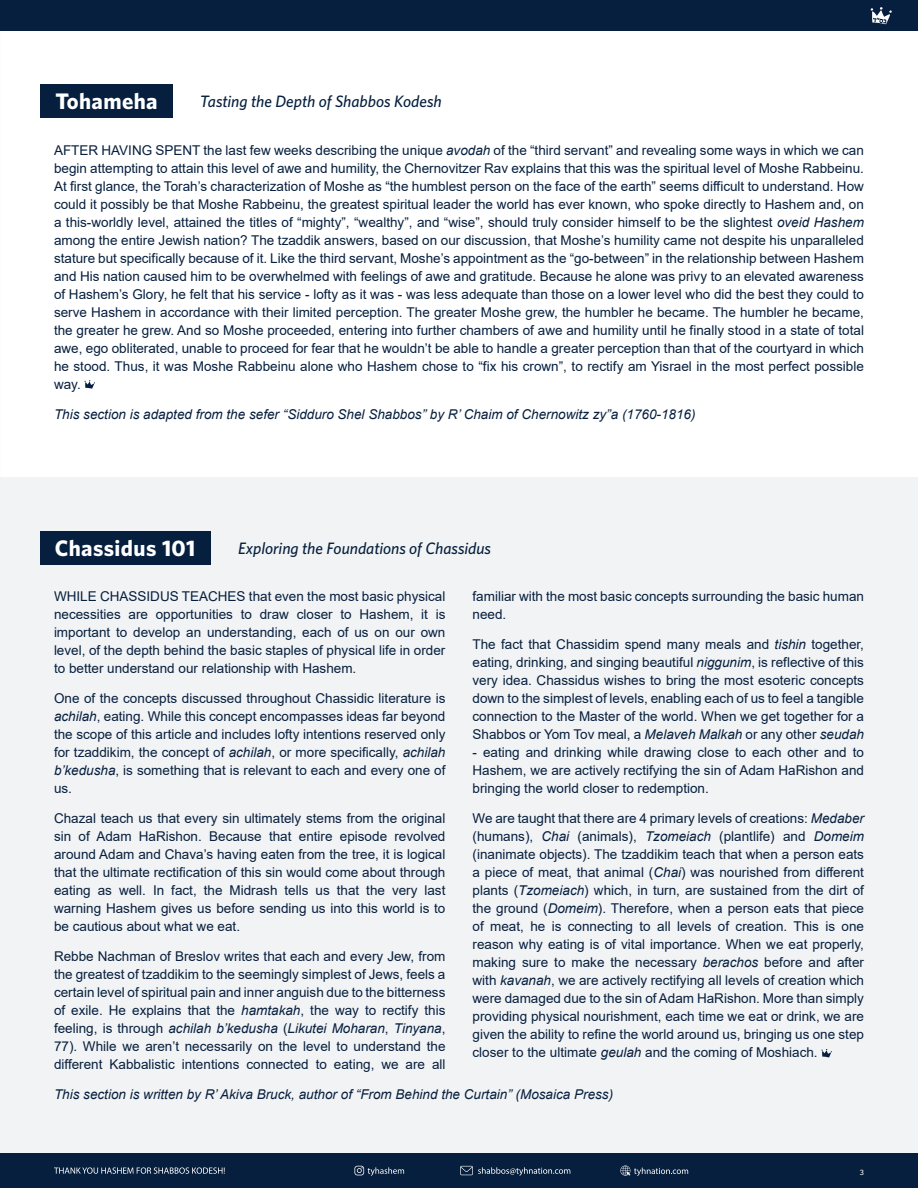
<style>
.page{position:relative;width:918px;height:1188px;background:#fff}
.page>*{position:absolute;margin:0;border:0;box-sizing:border-box;transform-origin:0 0}
.t1{font:700 22.5px "Whitney";letter-spacing:.02em;color:#fff}
.t2{font:italic 500 16.5px "Whitney";color:#061f3e}
.t3{font:13.5px/18px "Arial";color:#061f3e;text-align:justify}
.t4{font:italic 13.5px "Arial";color:#061f3e}
.t5{font:500 7.5px "Raleway";color:#fff}
.s1{font-style:italic}
</style>
<div class="page">
<div style="left:0;top:477px;width:918px;height:711px;background:#f2f3f4"></div>
<div style="left:40px;top:84px;width:133px;height:34px;background:#061f3e"></div>
<svg style="left:84px;top:380px;width:11px;height:9px"></svg>
<div style="left:40px;top:531px;width:171px;height:34px;background:#061f3e"></div>
<svg style="left:821px;top:1049px;width:11px;height:8px"></svg>
<div style="left:0;top:1154px;width:918px;height:34px;background:#061f3e"></div>
<svg style="left:460px;top:1166px;width:110px;height:10px"></svg>
<svg style="left:354px;top:1166px;width:50px;height:10px"></svg>
<svg style="left:620px;top:1166px;width:68px;height:10px"></svg>
<svg style="left:54px;top:1167px;width:171px;height:7px"></svg>
<div style="left:0;top:0;width:918px;height:31px;background:#061f3e"></div>
<svg style="left:871px;top:7px;width:21px;height:17px"></svg>
<p class="t1" style="left:55px;top:88px;width:104px">Tohameha</p>
<p class="t2" style="left:200px;top:91px;width:243px">Tasting the Depth of Shabbos Kodesh</p>
<p class="t3" style="left:54px;top:141px;width:812px">AFTER HAVING SPENT the last few weeks describing the unique <span class="s1">avodah</span> of the “third servant” and revealing some ways in which we can begin attempting to attain this level of awe and humility, the Chernovitzer Rav explains that this was the spiritual level of Moshe Rabbeinu.<br>At first glance, the Torah’s characterization of Moshe as “the humblest person on the face of the earth” seems difficult to understand. How could it possibly be that Moshe Rabbeinu, the greatest spiritual leader the world has ever known, who spoke directly to Hashem and, on a this-worldly level, attained the titles of “mighty”, “wealthy”, and “wise”, should truly consider himself to be the slightest <span class="s1">oveid Hashem </span>among the entire Jewish nation? The tzaddik answers, based on our discussion, that Moshe’s humility came not despite his unparalleled stature but specifically because of it. Like the third servant, Moshe’s appointment as the “go-between” in the relationship between Hashem and His nation caused him to be overwhelmed with feelings of awe and gratitude. Because he alone was privy to an elevated awareness of Hashem’s Glory, he felt that his service - lofty as it was - was less adequate than those on a lower level who did the best they could to serve Hashem in accordance with their limited perception. The greater Moshe grew, the humbler he became. The humbler he became, the greater he grew. And so Moshe proceeded, entering into further chambers of awe and humility until he finally stood in a state of total awe, ego obliterated, unable to proceed for fear that he wouldn’t be able to handle a greater perception than that of the courtyard in which he stood. Thus, it was Moshe Rabbeinu alone who Hashem chose to “fix his crown”, to rectify am Yisrael in the most perfect possible way.</p>
<p class="t4" style="left:54px;top:405px;width:643px">This section is adapted from the sefer “Sidduro Shel Shabbos” by R’ Chaim of Chernowitz zy”a (1760-1816)</p>
<p class="t1" style="left:55px;top:534px;width:142px">Chassidus 101</p>
<p class="t2" style="left:238px;top:538px;width:255px">Exploring the Foundations of Chassidus</p>
<p class="t3" style="left:54px;top:588px;width:393px">WHILE CHASSIDUS TEACHES that even the most basic physical necessities are opportunities to draw closer to Hashem, it is important to develop an understanding, each of us on our own level, of the depth behind the basic staples of physical life in order to better understand our relationship with Hashem.</p>
<p class="t3" style="left:54px;top:690px;width:393px">One of the concepts discussed throughout Chassidic literature is <span class="s1">achilah</span>, eating. While this concept encompasses ideas far beyond the scope of this article and includes lofty intentions reserved only for tzaddikim, the concept of <span class="s1">achilah</span>, or more specifically, <span class="s1">achilah b’kedusha</span>, is something that is relevant to each and every one of us.</p>
<p class="t3" style="left:54px;top:810px;width:393px">Chazal teach us that every sin ultimately stems from the original sin of Adam HaRishon. Because that entire episode revolved around Adam and Chava’s having eaten from the tree, it is logical that the ultimate rectification of this sin would come about through eating as well. In fact, the Midrash tells us that the very last warning Hashem gives us before sending us into this world is to be cautious about what we eat.</p>
<p class="t3" style="left:54px;top:947px;width:393px">Rebbe Nachman of Breslov writes that each and every Jew, from the greatest of tzaddikim to the seemingly simplest of Jews, feels a certain level of spiritual pain and inner anguish due to the bitterness of exile. He explains that the <span class="s1">hamtakah</span>, the way to rectify this feeling, is through <span class="s1">achilah b’kedusha</span> (<span class="s1">Likutei Moharan</span>, <span class="s1">Tinyana</span>, 77). While we aren’t necessarily on the level to understand the different Kabbalistic intentions connected to eating, we are all</p>
<p class="t3" style="left:473px;top:587px;width:393px">familiar with the most basic concepts surrounding the basic human need.</p>
<p class="t3" style="left:473px;top:635px;width:393px">The fact that Chassidim spend many meals and <span class="s1">tishin</span> together, eating, drinking, and singing beautiful <span class="s1">niggunim</span>, is reflective of this very idea. Chassidus wishes to bring the most esoteric concepts down to the simplest of levels, enabling each of us to feel a tangible connection to the Master of the world. When we get together for a Shabbos or Yom Tov meal, a <span class="s1">Melaveh Malkah</span> or any other <span class="s1">seudah</span></p>
<p class="t3" style="left:473px;top:743px;width:393px">- eating and drinking while drawing close to each other and to Hashem, we are actively rectifying the sin of Adam HaRishon and bringing the world closer to redemption.</p>
<p class="t3" style="left:473px;top:809px;width:393px">We are taught that there are 4 primary levels of creations: <span class="s1">Medaber </span>(humans), <span class="s1">Chai</span> (animals), <span class="s1">Tzomeiach</span> (plantlife) and <span class="s1">Domeim </span>(inanimate objects). The tzaddikim teach that when a person eats a piece of meat, that animal (<span class="s1">Chai</span>) was nourished from different plants (<span class="s1">Tzomeiach</span>) which, in turn, are sustained from the dirt of the ground (<span class="s1">Domeim</span>). Therefore, when a person eats that piece of meat, he is connecting to all levels of creation. This is one reason why eating is of vital importance. When we eat properly, making sure to make the necessary <span class="s1">berachos</span> before and after with <span class="s1">kavanah</span>, we are actively rectifying all levels of creation which were damaged due to the sin of Adam HaRishon. More than simply providing physical nourishment, each time we eat or drink, we are given the ability to refine the world around us, bringing us one step closer to the ultimate <span class="s1">geulah</span> and the coming of Moshiach.</p>
<p class="t4" style="left:54px;top:1086px;width:561px">This section is written by R’ Akiva Bruck, author of “From Behind the Curtain” (Mosaica Press)</p>
<p class="t5" style="left:860px;top:1167px;width:6px">3</p>
</div>
